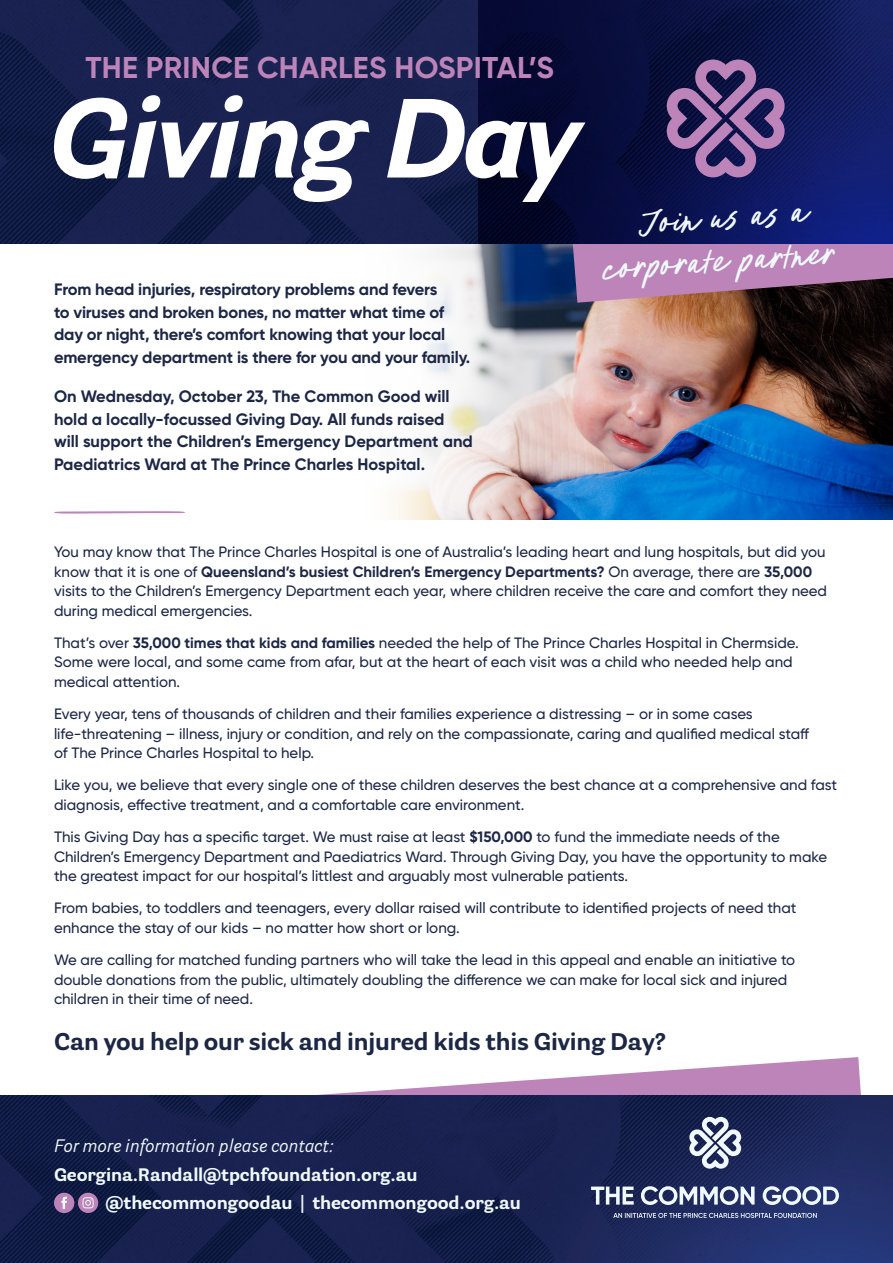
<style>
.page{position:relative;width:893px;height:1263px;background:#fff}
.page>*{position:absolute;margin:0;border:0;box-sizing:border-box;transform-origin:0 0}
.t1{font:42px "Des Montilles";color:#f0f9fd}
.t2{font:700 30px "Gilroy";letter-spacing:.01em;color:#bd84b9}
.t3{font:700 24px "Parry Grotesque";letter-spacing:-.01em;color:#1c2645}
.t4{font:700 18px "Parry Grotesque";letter-spacing:-.01em;color:#f0f9fd}
.t5{font:italic 18px "Parry Grotesque";letter-spacing:-.01em;color:#f0f9fd}
.t6{font:700 16.5px/22.5px "Gilroy";letter-spacing:-.01em;color:#1c2645}
.t7{font:500 15px/19.5px "Gilroy";color:#1c2645}
.s1{font-weight:700}
</style>
<div class="page">
<img style="left:351px;top:243px;width:542px;height:277px">
<svg style="left:278px;top:243px;width:227px;height:224px"></svg>
<img style="left:0;top:0;width:479px;height:243px">
<svg style="left:479px;top:0;width:414px;height:60px;background:#0a1242"></svg>
<svg style="left:54px;top:511px;width:132px;height:2px"></svg>
<svg style="left:54px;top:95px;width:315px;height:107px"></svg>
<svg style="left:387px;top:60px;width:506px;height:243px;background:#464270"></svg>
<svg style="left:208px;top:1057px;width:658px;height:39px"></svg>
<img style="left:0;top:1096px;width:893px;height:167px">
<svg style="left:591px;top:1117px;width:248px;height:101px;background:#3a4570"></svg>
<div style="left:54px;top:1193px;width:20px;height:20px;background:#bd84b9;border-radius:50%"></div>
<svg style="left:61px;top:1197px;width:6px;height:12px"></svg>
<svg style="left:78px;top:1193px;width:20px;height:20px"></svg>
<svg style="left:83px;top:1197px;width:11px;height:11px"></svg>
<p class="t2" style="left:85px;top:49px;width:470px">THE PRINCE CHARLES HOSPITAL’S</p>
<p class="t6" style="left:54px;top:278px;width:418px">From head injuries, respiratory problems and fevers<br>to viruses and broken bones, no matter what time of day or night, there’s comfort knowing that your local emergency department is there for you and your family.</p>
<p class="t6" style="left:54px;top:385px;width:420px">On Wednesday, October 23, The Common Good will hold a locally-focussed Giving Day. All funds raised will support the Children’s Emergency Department and Paediatrics Ward at The Prince Charles Hospital.</p>
<p class="t1" style="left:636px;top:197px;width:172px;rotate:-4deg">Join us as a</p>
<p class="t1" style="left:602px;top:243px;width:235px;rotate:-4deg">corporate partner</p>
<p class="t7" style="left:54px;top:542px;width:775px">You may know that The Prince Charles Hospital is one of Australia’s leading heart and lung hospitals, but did you know that it is one of <span class="s1">Queensland’s busiest Children’s Emergency Departments?</span> On average, there are <span class="s1">35,000 </span>visits to the Children’s Emergency Department each year, where children receive the care and comfort they need during medical emergencies.</p>
<p class="t7" style="left:54px;top:633px;width:746px">That’s over <span class="s1">35,000 times that kids and families</span> needed the help of The Prince Charles Hospital in Chermside.<br>Some were local, and some came from afar, but at the heart of each visit was a child who needed help and medical attention.</p>
<p class="t7" style="left:54px;top:704px;width:757px">Every year, tens of thousands of children and their families experience a distressing – or in some cases life-threatening – illness, injury or condition, and rely on the compassionate, caring and qualified medical staff of The Prince Charles Hospital to help.</p>
<p class="t7" style="left:54px;top:775px;width:785px">Like you, we believe that every single one of these children deserves the best chance at a comprehensive and fast diagnosis, effective treatment, and a comfortable care environment.</p>
<p class="t7" style="left:54px;top:827px;width:775px">This Giving Day has a specific target. We must raise at least <span class="s1">$150,000</span> to fund the immediate needs of the<br>Children’s Emergency Department and Paediatrics Ward. Through Giving Day, you have the opportunity to make the greatest impact for our hospital’s littlest and arguably most vulnerable patients.</p>
<p class="t7" style="left:54px;top:898px;width:744px">From babies, to toddlers and teenagers, every dollar raised will contribute to identified projects of need that enhance the stay of our kids – no matter how short or long.</p>
<p class="t7" style="left:54px;top:950px;width:743px">We are calling for matched funding partners who will take the lead in this appeal and enable an initiative to double donations from the public, ultimately doubling the difference we can make for local sick and injured children in their time of need.</p>
<p class="t3" style="left:54px;top:1024px;width:614px">Can you help our sick and injured kids this Giving Day?</p>
<p class="t5" style="left:54px;top:1133px;width:282px">For more information please contact:</p>
<p class="t4" style="left:54px;top:1161px;width:365px">Georgina.Randall@tpchfoundation.org.au</p>
<p class="t4" style="left:106px;top:1190px;width:417px">@thecommongoodau | thecommongood.org.au</p>
</div>
